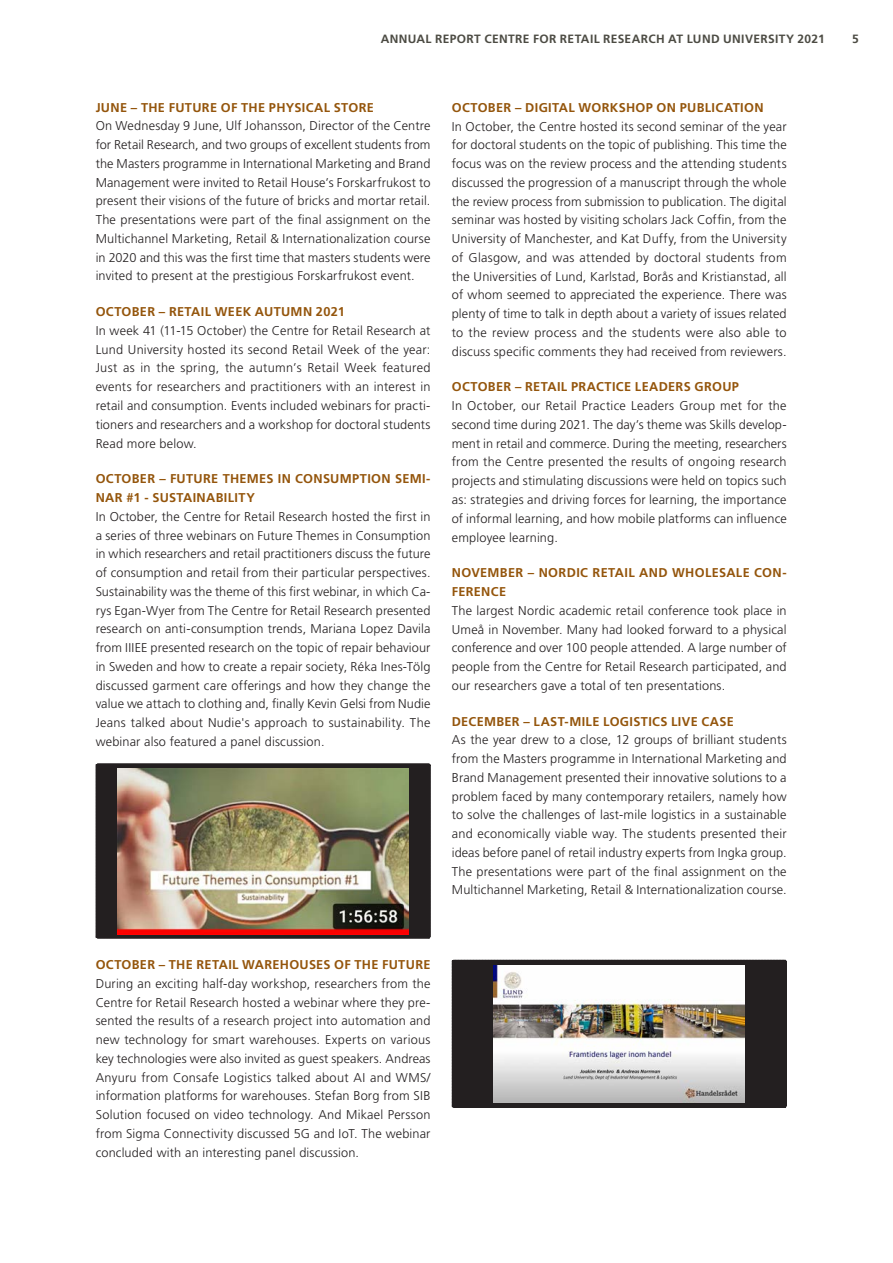
<style>
.page{position:relative;width:893px;height:1263px;background:#fff}
.page>*{position:absolute;margin:0;border:0;box-sizing:border-box;transform-origin:0 0}
.Svart_Brödtext_utan{font:300 12.75px/18.8px "Frutiger LT Std";letter-spacing:.01em;color:#231f20;text-align:justify}
.Svart_Brödtext_utan-2{font:700 12.75px/18.8px "Frutiger LT Std";letter-spacing:.025em;color:#94550c}
.t1{font:700 12px "Frutiger LT Std";letter-spacing:.03em;color:#4c4b43}
</style>
<div class="page">
<div style="left:451px;top:959px;width:336px;height:149px;background:#231f20"></div>
<img style="left:494px;top:965px;width:251px;height:138px">
<svg style="left:95px;top:763px;width:336px;height:176px"></svg>
<img style="left:117px;top:768px;width:292px;height:166px">
<p class="t1" style="left:381px;top:32px;width:446px">ANNUAL REPORT CENTRE FOR RETAIL RESEARCH AT LUND UNIVERSITY 2021</p>
<p class="t1" style="left:852px;top:32px;width:8px">5</p>
<p class="Svart_Brödtext_utan-2" style="left:96px;top:98px;width:280px">JUNE – THE FUTURE OF THE PHYSICAL STORE</p>
<p class="Svart_Brödtext_utan" style="left:96px;top:117px;width:336px">On Wednesday 9 June, Ulf Johansson, Director of the Centre for Retail Research, and two groups of excellent students from the Masters programme in International Marketing and Brand Management were invited to Retail House’s Forskarfrukost to present their visions of the future of bricks and mortar retail.<br>The presentations were part of the final assignment on the Multichannel Marketing, Retail &amp; Internationalization course in 2020 and this was the first time that masters students were invited to present at the prestigious Forskarfrukost event.</p>
<p class="Svart_Brödtext_utan-2" style="left:96px;top:302px;width:251px">OCTOBER – RETAIL WEEK AUTUMN 2021</p>
<p class="Svart_Brödtext_utan" style="left:96px;top:321px;width:336px">In week 41 (11-15 October) the Centre for Retail Research at Lund University hosted its second Retail Week of the year:<br>Just as in the spring, the autumn’s Retail Week featured events for researchers and practitioners with an interest in retail and consumption. Events included webinars for practi&shy;tioners and researchers and a workshop for doctoral students Read more below.</p>
<p class="Svart_Brödtext_utan-2" style="left:96px;top:469px;width:336px">OCTOBER – FUTURE THEMES IN CONSUMPTION SEMI-<br>NAR #1 - SUSTAINABILITY</p>
<p class="Svart_Brödtext_utan" style="left:96px;top:507px;width:336px">In October, the Centre for Retail Research hosted the first in a series of three webinars on Future Themes in Consumption in which researchers and retail practitioners discuss the future of consumption and retail from their particular perspectives.<br>Sustainability was the theme of this first webinar, in which Ca&shy;rys Egan-Wyer from The Centre for Retail Research presented research on anti-consumption trends, Mariana Lopez Davila from IIIEE presented research on the topic of repair behaviour in Sweden and how to create a repair society, Réka Ines-Tölg discussed garment care offerings and how they change the value we attach to clothing and, finally Kevin Gelsi from Nudie Jeans talked about Nudie's approach to sustainability. The webinar also featured a panel discussion.</p>
<p class="Svart_Brödtext_utan-2" style="left:452px;top:98px;width:313px">OCTOBER – DIGITAL WORKSHOP ON PUBLICATION</p>
<p class="Svart_Brödtext_utan" style="left:452px;top:117px;width:336px">In October, the Centre hosted its second seminar of the year for doctoral students on the topic of publishing. This time the focus was on the review process and the attending students discussed the progression of a manuscript through the whole the review process from submission to publication. The digital seminar was hosted by visiting scholars Jack Coffin, from the University of Manchester, and Kat Duffy, from the University of Glasgow, and was attended by doctoral students from the Universities of Lund, Karlstad, Borås and Kristianstad, all of whom seemed to appreciated the experience. There was plenty of time to talk in depth about a variety of issues related to the review process and the students were also able to discuss specific comments they had received from reviewers.</p>
<p class="Svart_Brödtext_utan-2" style="left:452px;top:378px;width:289px">OCTOBER – RETAIL PRACTICE LEADERS GROUP</p>
<p class="Svart_Brödtext_utan" style="left:452px;top:397px;width:336px">In October, our Retail Practice Leaders Group met for the second time during 2021. The day’s theme was Skills develop&shy;ment in retail and commerce. During the meeting, researchers from the Centre presented the results of ongoing research projects and stimulating discussions were held on topics such as: strategies and driving forces for learning, the importance of informal learning, and how mobile platforms can influence employee learning.</p>
<p class="Svart_Brödtext_utan-2" style="left:452px;top:563px;width:336px">NOVEMBER – NORDIC RETAIL AND WHOLESALE CON-<br>FERENCE</p>
<p class="Svart_Brödtext_utan" style="left:452px;top:601px;width:336px">The largest Nordic academic retail conference took place in Umeå in November. Many had looked forward to a physical conference and over 100 people attended. A large number of people from the Centre for Retail Research participated, and our researchers gave a total of ten presentations.</p>
<p class="Svart_Brödtext_utan-2" style="left:452px;top:712px;width:284px">DECEMBER – LAST-MILE LOGISTICS LIVE CASE</p>
<p class="Svart_Brödtext_utan" style="left:452px;top:731px;width:336px">As the year drew to a close, 12 groups of brilliant students from the Masters programme in International Marketing and Brand Management presented their innovative solutions to a problem faced by many contemporary retailers, namely how to solve the challenges of last-mile logistics in a sustainable and economically viable way. The students presented their ideas before panel of retail industry experts from Ingka group.<br>The presentations were part of the final assignment on the Multichannel Marketing, Retail &amp; Internationalization course.</p>
<p class="Svart_Brödtext_utan-2" style="left:96px;top:955px;width:336px">OCTOBER – THE RETAIL WAREHOUSES OF THE FUTURE</p>
<p class="Svart_Brödtext_utan" style="left:96px;top:974px;width:336px">During an exciting half-day workshop, researchers from the Centre for Retail Research hosted a webinar where they pre&shy;sented the results of a research project into automation and new technology for smart warehouses. Experts on various key technologies were also invited as guest speakers. Andreas Anyuru from Consafe Logistics talked about AI and WMS/ information platforms for warehouses. Stefan Borg from SIB Solution focused on video technology. And Mikael Persson from Sigma Connectivity discussed 5G and IoT. The webinar concluded with an interesting panel discussion.</p>
</div>
